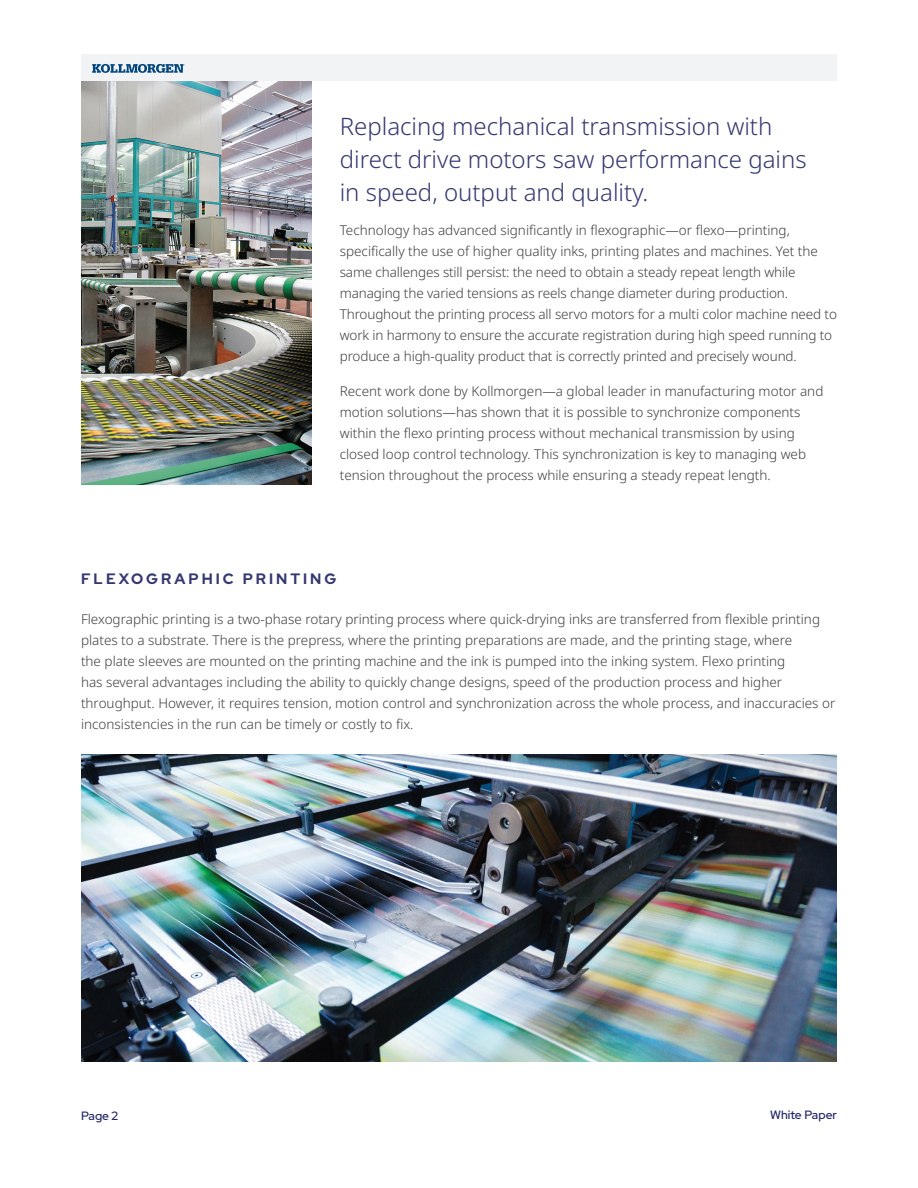
<style>
.page{position:relative;width:918px;height:1188px;background:#fff}
.page>*{position:absolute;margin:0;border:0;box-sizing:border-box;transform-origin:0 0}
.t1{font:300 24px/33px "Noto Sans";color:#353870}
.t2{font:700 15px "Red Hat Display";letter-spacing:.2em;color:#353870}
.t3{font:300 13.5px/21px "Noto Sans";color:#3e3e3f}
.t4{font:500 12px "Red Hat Display";color:#252967}
</style>
<div class="page">
<div style="left:81px;top:54px;width:756px;height:27px;background:#f2f3f4"></div>
<svg style="left:92px;top:64px;width:93px;height:9px"></svg>
<img style="left:81px;top:81px;width:230px;height:404px">
<img style="left:81px;top:755px;width:756px;height:307px">
<h1 class="t1" style="left:340px;top:110px;width:468px">Replacing mechanical transmission with direct drive motors saw performance gains in speed, output and quality.</h1>
<p class="t3" style="left:340px;top:220px;width:499px">Technology has advanced significantly in flexographic—or flexo—printing, specifically the use of higher quality inks, printing plates and machines. Yet the same challenges still persist: the need to obtain a steady repeat length while managing the varied tensions as reels change diameter during production.<br>Throughout the printing process all servo motors for a multi color machine need to work in harmony to ensure the accurate registration during high speed running to produce a high-quality product that is correctly printed and precisely wound.</p>
<p class="t3" style="left:340px;top:381px;width:485px">Recent work done by Kollmorgen—a global leader in manufacturing motor and motion solutions—has shown that it is possible to synchronize components within the flexo printing process without mechanical transmission by using closed loop control technology. This synchronization is key to managing web tension throughout the process while ensuring a steady repeat length.</p>
<p class="t2" style="left:81px;top:569px;width:257px">FLEXOGRAPHIC PRINTING</p>
<p class="t3" style="left:81px;top:609px;width:756px">Flexographic printing is a two-phase rotary printing process where quick-drying inks are transferred from flexible printing plates to a substrate. There is the prepress, where the printing preparations are made, and the printing stage, where<br>the plate sleeves are mounted on the printing machine and the ink is pumped into the inking system. Flexo printing<br>has several advantages including the ability to quickly change designs, speed of the production process and higher throughput. However, it requires tension, motion control and synchronization across the whole process, and inaccuracies or inconsistencies in the run can be timely or costly to fix.</p>
<p class="t4" style="left:81px;top:1108px;width:39px">Page 2</p>
<p class="t4" style="left:770px;top:1107px;width:68px">White Paper</p>
</div>
